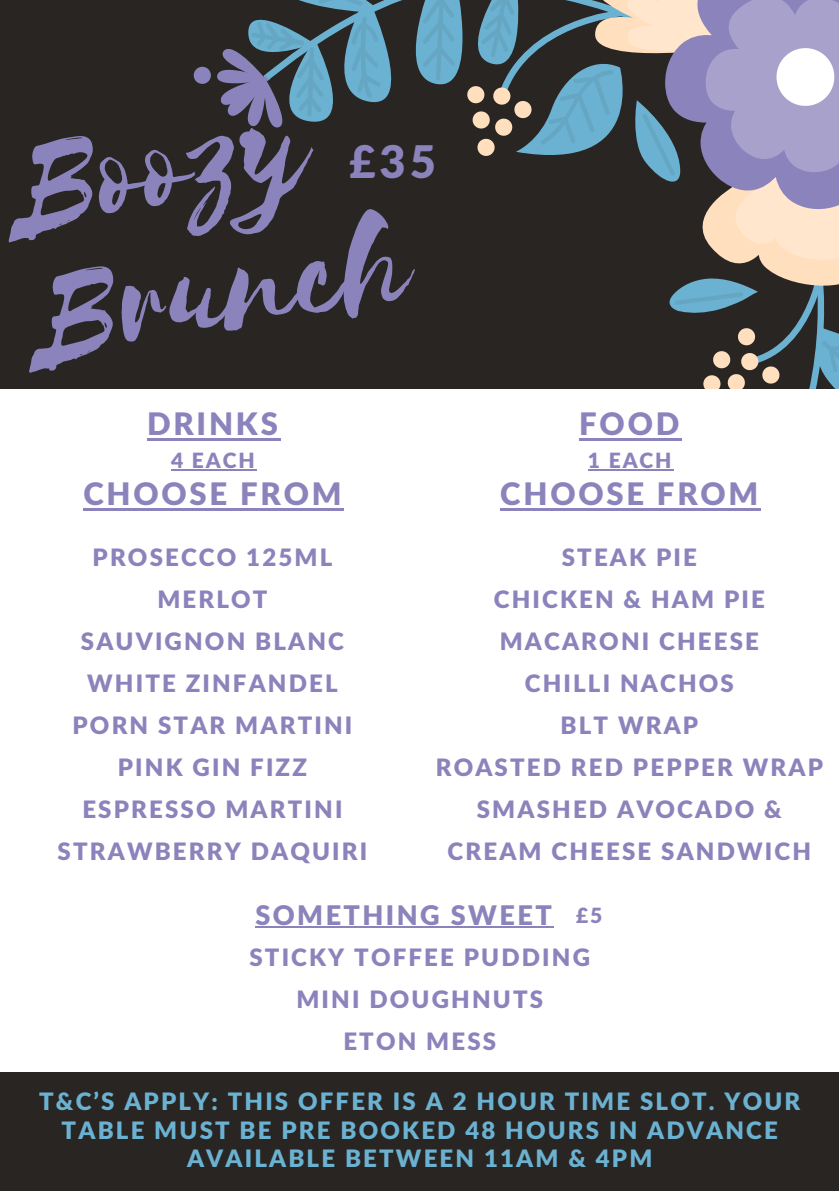
<style>
.page{position:relative;width:839px;height:1191px;background:#fff}
.page>*{position:absolute;margin:0;border:0;box-sizing:border-box;transform-origin:0 0}
.t1{font:146px/132px "Selima";color:#8b83bb}
.t2{font:900 45px "Lato Latin";color:#8b83bb}
.t3{font:900 31px "Lato Latin";letter-spacing:.09em;color:#8b83bb}
.t4{font:900 27px "Lato Latin";letter-spacing:.09em;color:#8b83bb}
.t5{font:900 24px/42px "Lato Latin";letter-spacing:.09em;color:#8b83bb;text-align:center}
.t6{font:900 24px/28.4px "Lato Latin";letter-spacing:.09em;color:#6bb2d2;text-align:center}
.t7{font:900 21px "Lato Latin";letter-spacing:.09em;color:#8b83bb}
</style>
<div class="page">
<div style="left:0;top:0;width:838px;height:1191px;background:#282522"></div>
<svg style="left:193px;top:0;width:645px;height:389px"></svg>
<div style="left:0;top:389px;width:838px;height:682px;background:#fff"></div>
<hr style="left:147px;top:438px;width:134px;height:3px;background:#8b83bb">
<hr style="left:171px;top:469px;width:86px;height:2px;background:#8b83bb">
<hr style="left:83px;top:508px;width:261px;height:3px;background:#8b83bb">
<hr style="left:255px;top:926px;width:299px;height:2px;background:#8b83bb">
<hr style="left:579px;top:438px;width:103px;height:3px;background:#8b83bb">
<hr style="left:588px;top:469px;width:85px;height:2px;background:#8b83bb">
<hr style="left:500px;top:508px;width:261px;height:3px;background:#8b83bb">
<p class="t1" style="left:11px;top:126px;width:375px;rotate:-9deg">Boozy<br>Brunch</p>
<h2 class="t3" style="left:147px;top:410px;width:132px">DRINKS</h2>
<h2 class="t7" style="left:171px;top:451px;width:85px">4 EACH</h2>
<h2 class="t3" style="left:83px;top:480px;width:259px">CHOOSE FROM</h2>
<h3 class="t2" style="left:349px;top:142px;width:88px">£35</h3>
<p class="t3" style="left:579px;top:410px;width:102px">FOOD</p>
<p class="t7" style="left:588px;top:451px;width:85px">1 EACH</p>
<p class="t3" style="left:500px;top:480px;width:259px">CHOOSE FROM</p>
<h3 class="t5" style="left:58px;top:537px;width:311px">PROSECCO 125ML<br>MERLOT<br>SAUVIGNON BLANC<br>WHITE ZINFANDEL<br>PORN STAR MARTINI<br>PINK GIN FIZZ<br>ESPRESSO MARTINI<br>STRAWBERRY DAQUIRI</h3>
<h5 class="t5" style="left:435px;top:537px;width:389px">STEAK PIE<br>CHICKEN &amp; HAM PIE<br>MACARONI CHEESE<br>CHILLI NACHOS<br>BLT WRAP<br>ROASTED RED PEPPER WRAP<br>SMASHED AVOCADO &amp;<br>CREAM CHEESE SANDWICH</h5>
<h1 class="t4" style="left:255px;top:903px;width:298px">SOMETHING SWEET</h1>
<h5 class="t7" style="left:576px;top:906px;width:28px">£5</h5>
<h5 class="t5" style="left:249px;top:938px;width:342px">STICKY TOFFEE PUDDING<br>MINI DOUGHNUTS<br>ETON MESS</h5>
<h4 class="t6" style="left:39px;top:1089px;width:762px">T&amp;C’S APPLY: THIS OFFER IS A 2 HOUR TIME SLOT. YOUR<br>TABLE MUST BE PRE BOOKED 48 HOURS IN ADVANCE<br>AVAILABLE BETWEEN 11AM &amp; 4PM</h4>
</div>
